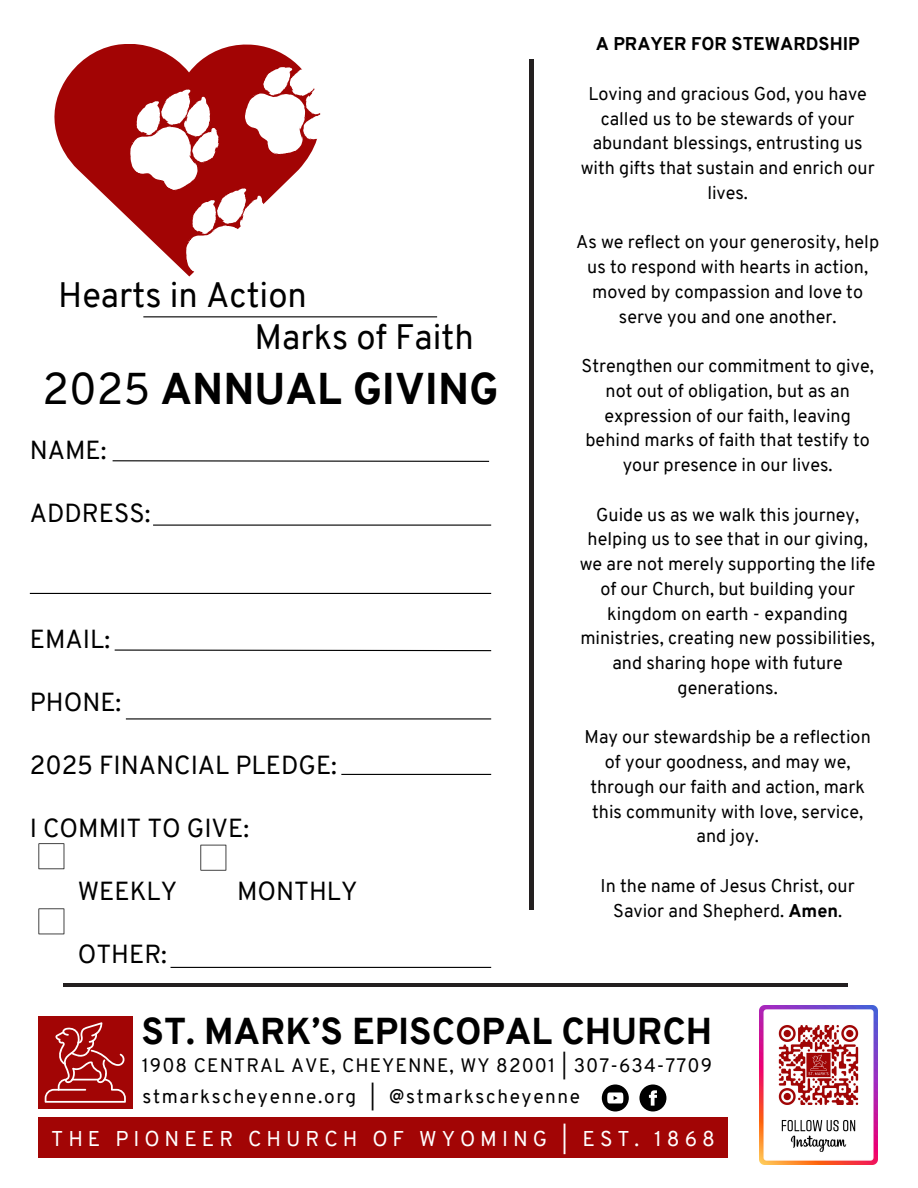
<style>
.page{position:relative;width:918px;height:1188px;background:#fff}
.page>*{position:absolute;margin:0;border:0;box-sizing:border-box;transform-origin:0 0}
.t1{font:800 43.35px "Overpass";color:#000}
.t2{font:800 36.45px "Overpass";color:#000}
.t3{font:34.5px "Overpass";color:#000}
.t4{font:25.5px "Overpass";color:#000}
.t5{font:20.85px "Overpass";letter-spacing:.24em;color:#fff}
.t6{font:19.05px "Overpass";letter-spacing:.07em;color:#000}
.t7{font:18px/24.8px "Overpass";color:#000;text-align:center}
.t8{font:800 18px "Overpass";color:#000}
.s1{font-weight:400}
.s2{font-weight:800}
</style>
<div class="page">
<svg style="left:39px;top:843px;width:25px;height:26px"></svg>
<svg style="left:200px;top:845px;width:26px;height:26px"></svg>
<svg style="left:39px;top:908px;width:25px;height:26px"></svg>
<hr style="left:530px;top:59px;width:4px;height:851px;background:#231f20">
<hr style="left:64px;top:984px;width:784px;height:3px;background:#231f20">
<svg style="left:54px;top:45px;width:61px;height:160px;fill:#a20404"></svg>
<hr style="left:143px;top:316px;width:294px;height:1px;background:#000">
<svg style="left:112px;top:460px;width:378px;height:2px"></svg>
<hr style="left:153px;top:525px;width:338px;height:1px;background:#000">
<hr style="left:30px;top:593px;width:461px;height:1px;background:#000">
<hr style="left:126px;top:718px;width:365px;height:1px;background:#000">
<hr style="left:341px;top:774px;width:150px;height:1px;background:#000">
<hr style="left:171px;top:967px;width:320px;height:1px;background:#000">
<div style="left:39px;top:1016px;width:93px;height:93px;background:#a20505"></div>
<svg style="left:45px;top:1022px;width:81px;height:80px"></svg>
<hr style="left:71px;top:1079px;width:28px;height:2px;background:#fff">
<hr style="left:58px;top:1089px;width:28px;height:2px;background:#fff">
<div style="left:39px;top:1117px;width:689px;height:41px;background:#a20505"></div>
<svg style="left:639px;top:1084px;width:27px;height:27px"></svg>
<svg style="left:602px;top:1084px;width:27px;height:27px"></svg>
<img style="left:760px;top:1005px;width:118px;height:159px">
<svg style="left:115px;top:44px;width:206px;height:233px"></svg>
<svg style="left:114px;top:649px;width:378px;height:3px"></svg>
<p class="t3" style="left:58px;top:281px;width:250px">Hearts in Action</p>
<h4 class="t3" style="left:255px;top:324px;width:221px">Marks of Faith</h4>
<h4 class="t1" style="left:43px;top:371px;width:457px"><span class="s1">2025</span> ANNUAL GIVING</h4>
<p class="t4" style="left:30px;top:440px;width:78px">NAME:</p>
<p class="t4" style="left:30px;top:503px;width:122px">ADDRESS:</p>
<p class="t4" style="left:30px;top:629px;width:82px">EMAIL:</p>
<h3 class="t4" style="left:30px;top:692px;width:93px">PHONE:</h3>
<h3 class="t4" style="left:30px;top:755px;width:309px">2025 FINANCIAL PLEDGE:</h3>
<h1 class="t4" style="left:30px;top:818px;width:221px">I COMMIT TO GIVE:</h1>
<h4 class="t4" style="left:78px;top:881px;width:101px">WEEKLY</h4>
<h4 class="t4" style="left:237px;top:881px;width:122px">MONTHLY</h4>
<h4 class="t4" style="left:78px;top:944px;width:91px">OTHER:</h4>
<h4 class="t8" style="left:596px;top:37px;width:265px">A PRAYER FOR STEWARDSHIP</h4>
<h4 class="t7" style="left:581px;top:83px;width:295px">Loving and gracious God, you have called us to be stewards of your abundant blessings, entrusting us with gifts that sustain and enrich our lives.</h4>
<h4 class="t7" style="left:576px;top:232px;width:305px">As we reflect on your generosity, help us to respond with hearts in action, moved by compassion and love to serve you and one another.</h4>
<p class="t7" style="left:582px;top:355px;width:294px">Strengthen our commitment to give, not out of obligation, but as an expression of our faith, leaving behind marks of faith that testify to your presence in our lives.</p>
<p class="t7" style="left:580px;top:504px;width:297px">Guide us as we walk this journey, helping us to see that in our giving, we are not merely supporting the life of our Church, but building your kingdom on earth - expanding ministries, creating new possibilities, and sharing hope with future generations.</p>
<p class="t7" style="left:585px;top:727px;width:288px">May our stewardship be a reflection of your goodness, and may we, through our faith and action, mark this community with love, service, and joy.</p>
<p class="t7" style="left:601px;top:875px;width:256px">In the name of Jesus Christ, our<br>Savior and Shepherd. <span class="s2">Amen</span>.</p>
<p class="t2" style="left:142px;top:1017px;width:572px">ST. MARK’S EPISCOPAL CHURCH</p>
<p class="t6" style="left:142px;top:1058px;width:572px">1908 CENTRAL AVE, CHEYENNE, WY 82001 | 307-634-7709</p>
<p class="t6" style="left:142px;top:1088px;width:439px">stmarkscheyenne.org | @stmarkscheyenne</p>
<p class="t5" style="left:51px;top:1130px;width:665px">THE PIONEER CHURCH OF WYOMING | EST. 1868</p>
</div>
